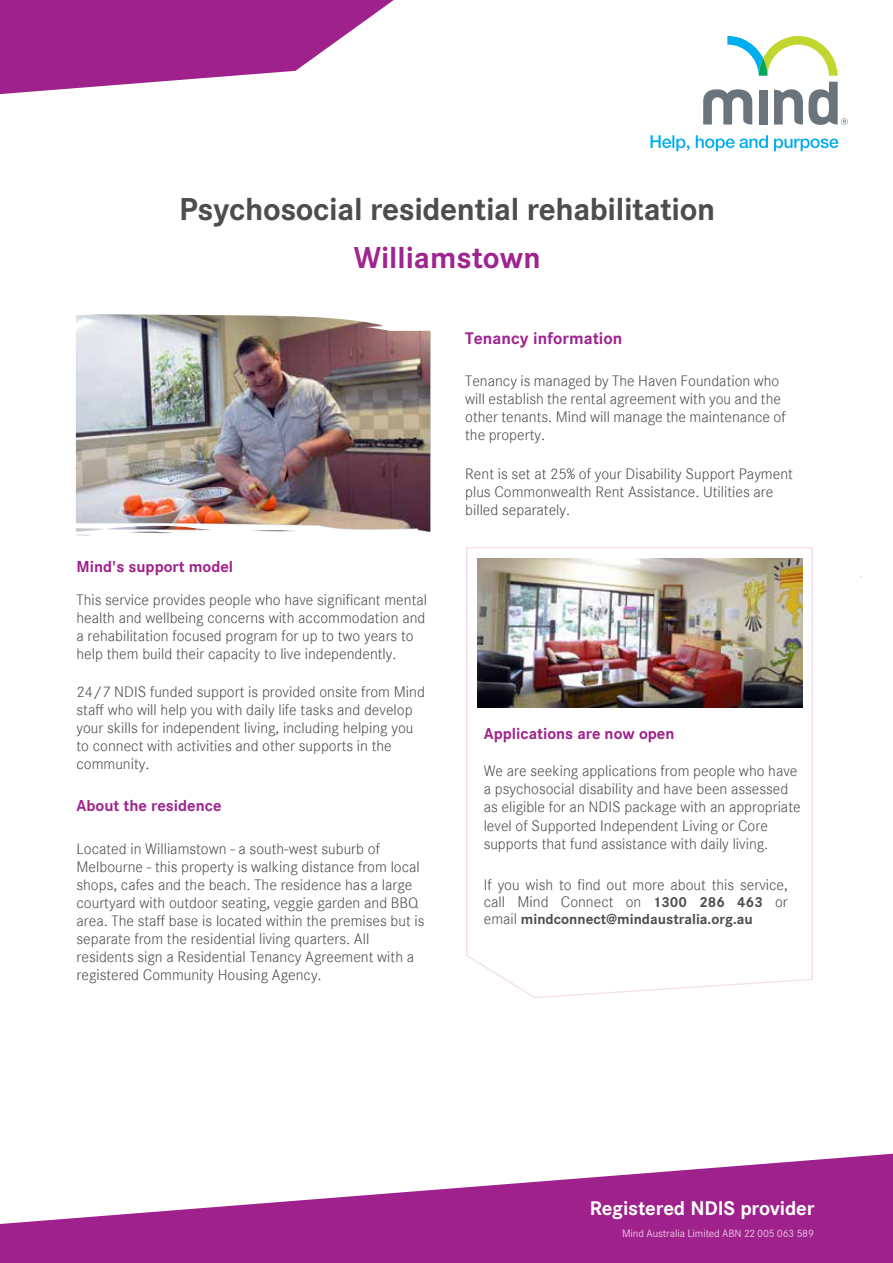
<style>
.page{position:relative;width:893px;height:1263px;background:#fff}
.page>*{position:absolute;margin:0;border:0;box-sizing:border-box;transform-origin:0 0}
.t1{font:700 33px "Corporate S";letter-spacing:-.01em;color:#4d4d4f}
.t2{font:700 31.5px "Corporate S";color:#9f248f}
.t3{font:700 19.5px "Corporate SBQ";letter-spacing:-.01em;color:#fff}
.t4{font:700 16.5px "Corporate S Pro";color:#9f218b}
.t5{font:700 16.5px "Corporate S";color:#9f218b}
.t6{font:700 16.5px "Corporate SBQ";color:#9f248f}
.t7{font:700 16.5px "Corporate S";color:#9f248f}
.t8{font:300 15px/18px "Corporate SBQ";color:#4d4d4f}
.t9{font:700 15px "Corporate S";color:#4d4d4f}
.t10{font:10.5px "Corporate SBQ";letter-spacing:-.01em;color:#e7c7e2}
.s1{font-family:"Corporate S";font-weight:700}
.s2{font-family:"Corporate SBQ";font-weight:300}
</style>
<div class="page">
<svg style="left:0;top:1154px;width:893px;height:109px;fill:#9f218b"></svg>
<svg style="left:466px;top:577px;width:347px;height:421px"></svg>
<svg style="left:77px;top:331px;width:785px;height:246px"></svg>
<img style="left:76px;top:314px;width:354px;height:221px">
<img style="left:477px;top:558px;width:326px;height:149px">
<svg style="left:727px;top:36px;width:111px;height:40px"></svg>
<svg style="left:703px;top:89px;width:49px;height:36px"></svg>
<svg style="left:774px;top:82px;width:74px;height:43px"></svg>
<div style="left:759px;top:90px;width:8px;height:35px;background:#6b747b"></div>
<svg style="left:650px;top:135px;width:189px;height:16px"></svg>
<svg style="left:0;top:0;width:394px;height:94px"></svg>
<h1 class="t1" style="left:179px;top:186px;width:537px">Psychosocial residential rehabilitation</h1>
<h2 class="t2" style="left:354px;top:236px;width:188px">Williamstown</h2>
<p class="t5" style="left:77px;top:555px;width:158px">Mind's support model</p>
<p class="t8" style="left:77px;top:590px;width:352px">This service provides people who have significant mental health and wellbeing concerns with accommodation and a rehabilitation focused program for up to two years to help them build their capacity to live independently.</p>
<p class="t8" style="left:77px;top:683px;width:350px">24/7 NDIS funded support is provided onsite from Mind staff who will help you with daily life tasks and develop your skills for independent living, including helping you to connect with activities and other supports in the community.</p>
<p class="t7" style="left:77px;top:794px;width:146px">About the residence</p>
<p class="t8" style="left:77px;top:840px;width:350px">Located in Williamstown - a south-west suburb of Melbourne - this property is walking distance from local shops, cafes and the beach. The residence has a large courtyard with outdoor seating, veggie garden and BBQ area. The staff base is located within the premises but is separate from the residential living quarters. All residents sign a Residential Tenancy Agreement with a registered Community Housing Agency.</p>
<p class="t6" style="left:465px;top:328px;width:159px">Tenancy information</p>
<p class="t8" style="left:465px;top:372px;width:322px">Tenancy is managed by The Haven Foundation who will establish the rental agreement with you and the other tenants. Mind will manage the maintenance of the property.</p>
<p class="t8" style="left:465px;top:465px;width:329px">Rent is set at 25% of your Disability Support Payment plus Commonwealth Rent Assistance. Utilities are billed separately.</p>
<p class="t4" style="left:484px;top:720px;width:192px">Applications are now open</p>
<p class="t8" style="left:484px;top:762px;width:318px">We are seeking applications from people who have a psychosocial disability and have been assessed as eligible for an NDIS package with an appropriate level of Supported Independent Living or Core supports that fund assistance with daily living.</p>
<p class="t8" style="left:484px;top:876px;width:306px;line-height:17.2px">If you wish to find out more about this service, call Mind Connect on <span class="s1">1300 286 463</span> or</p>
<p class="t9" style="left:484px;top:909px;width:270px"><span class="s2">email</span> mindconnect@mindaustralia.org.au</p>
<h3 class="t3" style="left:590px;top:1196px;width:226px">Registered NDIS provider</h3>
<p class="t10" style="left:622px;top:1227px;width:193px">Mind Australia Limited ABN 22 005 063 589</p>
</div>
